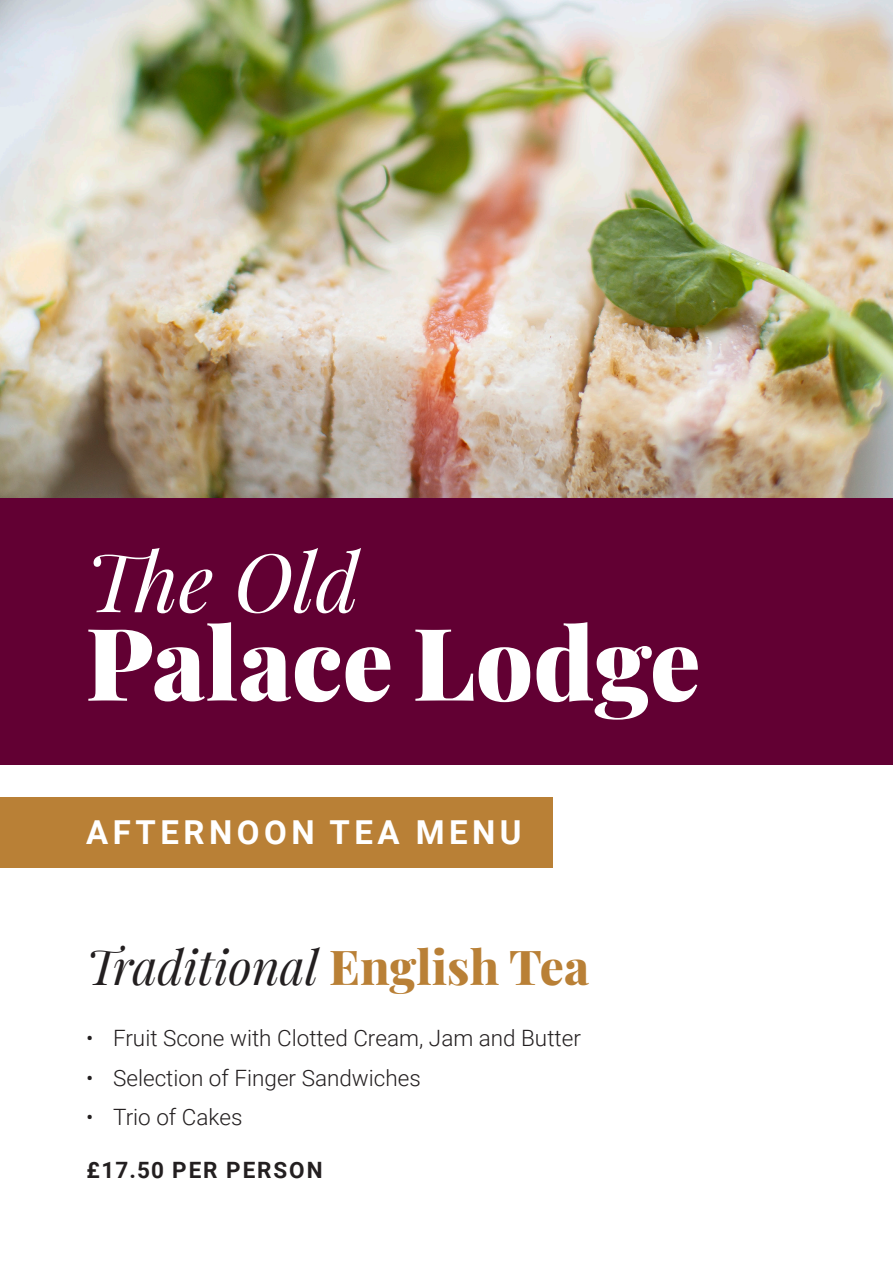
<style>
.page{position:relative;width:893px;height:1263px;background:#fff}
.page>*{position:absolute;margin:0;border:0;box-sizing:border-box;transform-origin:0 0}
.t1{font:100.5px "Playfair Display";color:#fff}
.t2{font:italic 81px "Playfair Display";color:#fff}
.t3{font:italic 48px "Playfair Display";color:#231f20}
.t4{font:700 33px "Roboto";letter-spacing:.135em;color:#fff}
.t5{font:300 22.5px "Roboto";color:#231f20}
.t6{font:700 22.5px "Roboto";letter-spacing:.085em;color:#231f20}
.s1{font-style:normal;color:#b98036}
</style>
<div class="page">
<img style="left:0;top:0;width:893px;height:498px">
<div style="left:0;top:498px;width:893px;height:267px;background:#620033"></div>
<div style="left:0;top:797px;width:553px;height:70px;background:#b98036"></div>
<p class="t2" style="left:86px;top:519px;width:275px">The Old</p>
<p class="t1" style="left:86px;top:584px;width:616px">Palace Lodge</p>
<p class="t4" style="left:86px;top:809px;width:437px">AFTERNOON TEA MENU</p>
<p class="t3" style="left:86px;top:930px;width:505px">Traditional <span class="s1">English Tea</span></p>
<p class="t5" style="left:86px;top:1022px;width:496px">• Fruit Scone with Clotted Cream, Jam and Butter</p>
<p class="t5" style="left:86px;top:1062px;width:336px">• Selection of Finger Sandwiches</p>
<p class="t5" style="left:86px;top:1102px;width:158px">• Trio of Cakes</p>
<p class="t6" style="left:86px;top:1154px;width:238px">£17.50 PER PERSON</p>
</div>
